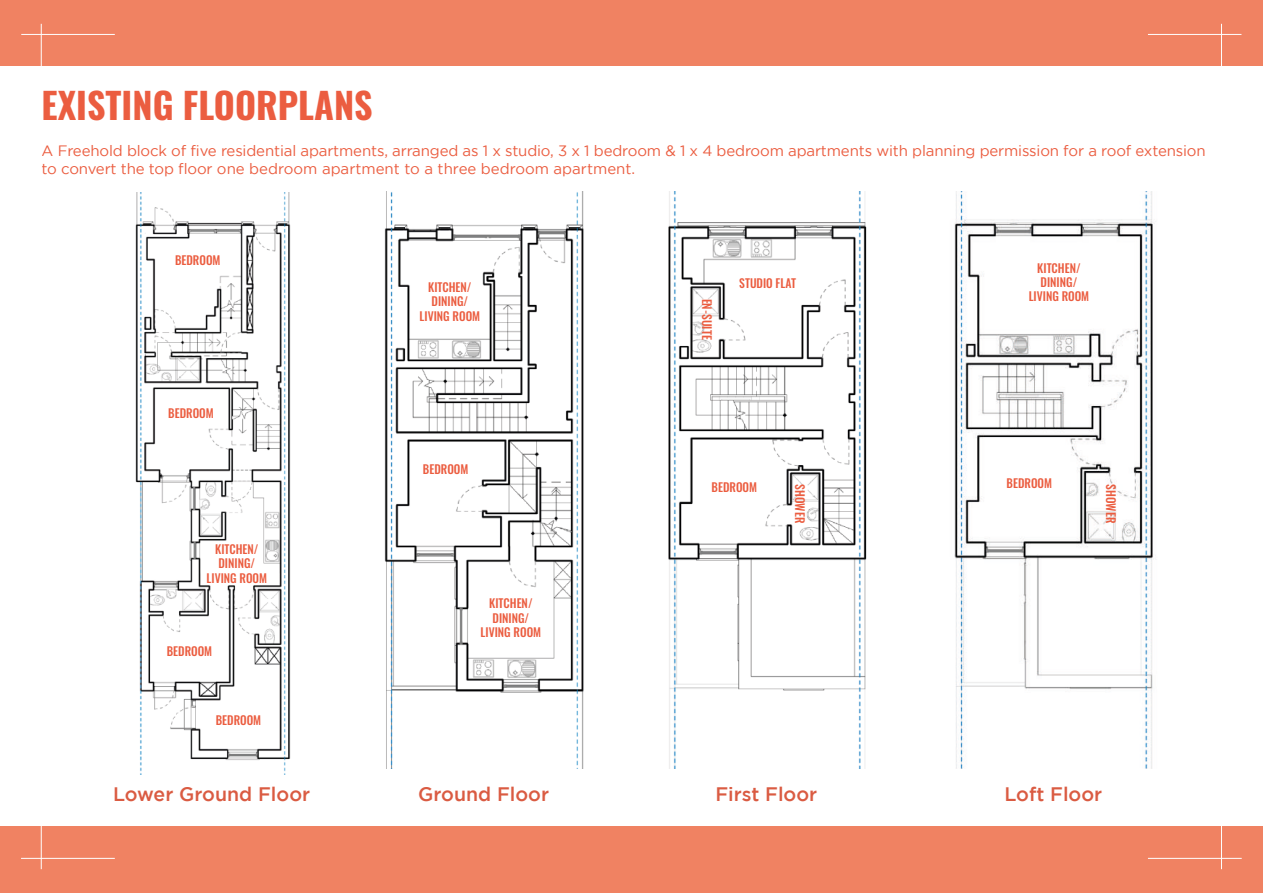
<style>
.page{position:relative;width:1263px;height:893px;background:#f08262}
.page>*{position:absolute;margin:0;border:0;box-sizing:border-box;transform-origin:0 0}
.t1{font:700 36px "Oswald";color:#eb5d40}
.t2{font:500 19.5px "Gotham";color:#da5b42}
.t3{font:15px/18px "Gotham";letter-spacing:-.01em;color:#eb5d40}
.t4{font:500 12px/14.4px "Oswald";color:#eb5d40;text-align:center}
</style>
<div class="page">
<div style="left:0;top:67px;width:1263px;height:759px;background:#fff"></div>
<img style="left:384px;top:191px;width:200px;height:578px">
<img style="left:668px;top:191px;width:199px;height:578px">
<img style="left:954px;top:191px;width:201px;height:578px">
<img style="left:135px;top:192px;width:156px;height:583px">
<hr style="left:41px;top:24px;width:1px;height:845px;background:#fff">
<hr style="left:21px;top:34px;width:94px;height:1px;background:#fff">
<hr style="left:21px;top:858px;width:94px;height:1px;background:#fff">
<hr style="left:1221px;top:24px;width:1px;height:845px;background:#fff">
<hr style="left:1148px;top:34px;width:93px;height:1px;background:#fff">
<hr style="left:1148px;top:858px;width:94px;height:1px;background:#fff">
<h1 class="t1" style="left:42px;top:86px;width:333px">EXISTING FLOORPLANS</h1>
<p class="t3" style="left:42px;top:141px;width:1165px">A Freehold block of five residential apartments, arranged as 1 x studio, 3 x 1 bedroom &amp; 1 x 4 bedroom apartments with planning permission for a roof extension to convert the top floor one bedroom apartment to a three bedroom apartment.</p>
<p class="t4" style="left:175px;top:254px;width:47px">BEDROOM</p>
<p class="t4" style="left:168px;top:407px;width:47px">BEDROOM</p>
<p class="t4" style="left:207px;top:542px;width:62px">KITCHEN/<br>DINING/<br>LIVING ROOM</p>
<p class="t4" style="left:167px;top:645px;width:47px">BEDROOM</p>
<p class="t4" style="left:216px;top:714px;width:47px">BEDROOM</p>
<h2 class="t2" style="left:113px;top:783px;width:199px">Lower Ground Floor</h2>
<p class="t4" style="left:420px;top:281px;width:62px">KITCHEN/<br>DINING/<br>LIVING ROOM</p>
<p class="t4" style="left:423px;top:463px;width:47px">BEDROOM</p>
<p class="t4" style="left:481px;top:597px;width:62px">KITCHEN/<br>DINING/<br>LIVING ROOM</p>
<h2 class="t2" style="left:418px;top:783px;width:132px">Ground Floor</h2>
<p class="t4" style="left:714px;top:298px;width:42px;rotate:90deg">EN-SUITE</p>
<p class="t4" style="left:739px;top:276px;width:58px">STUDIO FLAT</p>
<p class="t4" style="left:712px;top:481px;width:47px">BEDROOM</p>
<p class="t4" style="left:806px;top:484px;width:40px;rotate:90deg">SHOWER</p>
<h2 class="t2" style="left:715px;top:783px;width:103px">First Floor</h2>
<p class="t4" style="left:1029px;top:261px;width:62px">KITCHEN/<br>DINING/<br>LIVING ROOM</p>
<p class="t4" style="left:1006px;top:477px;width:47px">BEDROOM</p>
<p class="t4" style="left:1118px;top:484px;width:40px;rotate:90deg">SHOWER</p>
<h2 class="t2" style="left:1004px;top:783px;width:99px">Loft Floor</h2>
</div>
